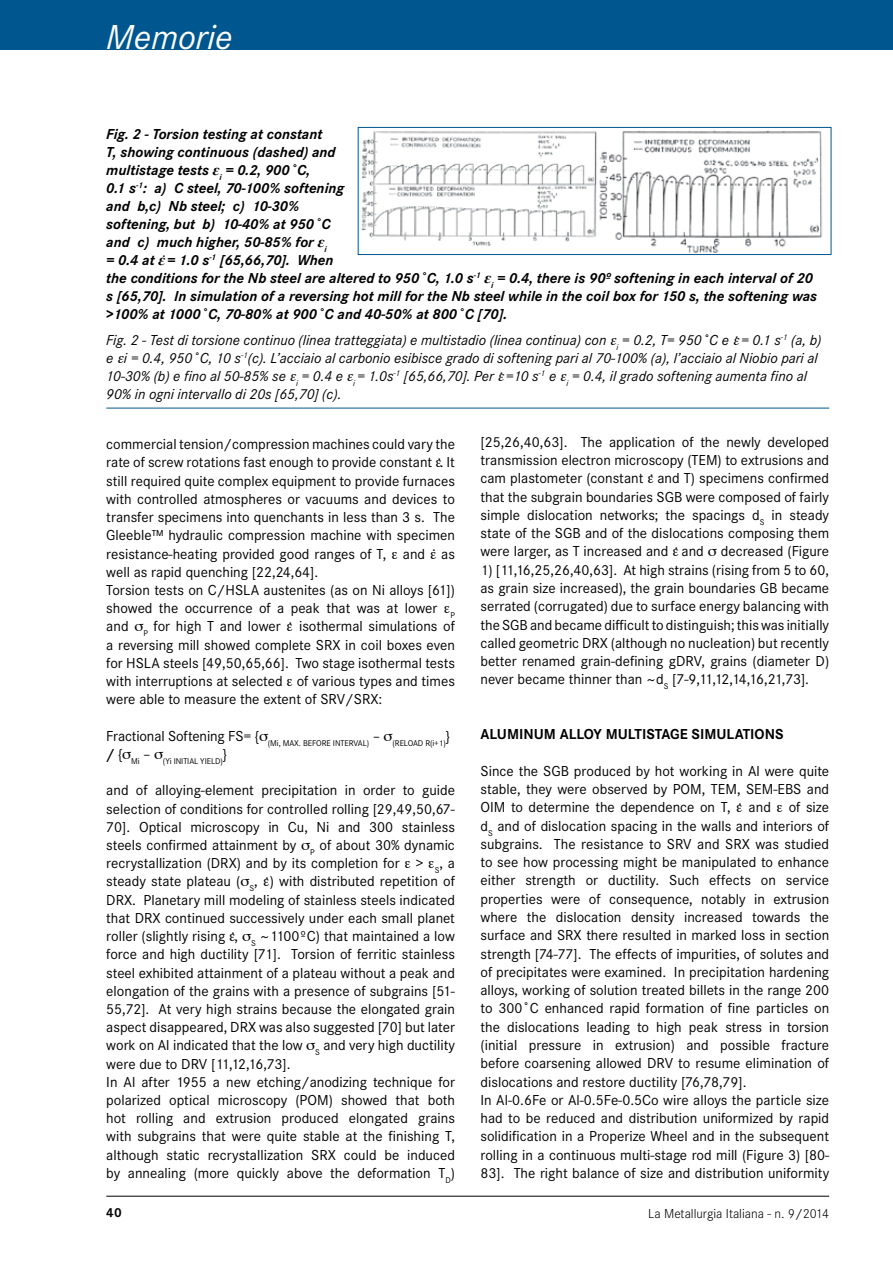
<style>
.page{position:relative;width:893px;height:1263px;background:#fff}
.page>*{position:absolute;margin:0;border:0;box-sizing:border-box;transform-origin:0 0}
.t1{font:italic 36px "Corporate S";color:#fff}
.t2{font:15px/18.1px "Corporate S";color:#000}
.t3{font:italic 700 15px/18px "Corporate S";color:#000}
.t4{font:italic 15px/18px "Corporate S";color:#000}
.t5{font:700 15px "Corporate S";color:#000}
.t6{font:300 13.5px "Corporate S";color:#000}
.t7{font:700 13.5px "Corporate S";color:#000}
.t8{font:8.7px/18.1px "Corporate S";letter-spacing:-.01em;color:#000}
.s1{font-family:"Times"}
</style>
<div class="page">
<div style="left:0;top:0;width:893px;height:50px;background:#00568e"></div>
<hr style="left:106px;top:1196px;width:723px;height:1px;background:#000">
<img style="left:361px;top:130px;width:462px;height:123px">
<div style="left:358px;top:127px;width:473px;height:128px;border:1px solid #00568e"></div>
<hr style="left:106px;top:408px;width:723px;height:1px;background:#00568e">
<h1 class="t1" style="left:106px;top:17px;width:128px">Memorie</h1>
<p class="t3" style="left:106px;top:125px;width:712px">Fig. 2 - Torsion testing at constant<br>T, showing continuous (dashed) and<br>multistage tests <span class="s1">ε</span><sub>i</sub> = 0.2, 900˚C,<br>0.1 s<sup>-1</sup>: a) C steel, 70-100% softening<br>and b,c) Nb steel; c) 10-30%<br>softening, but b) 10-40% at 950˚C<br>and c) much higher, 50-85% for <span class="s1">ε</span><sub>i<br></sub>= 0.4 at <span class="s1">ε</span> = 1.0 s<sup>-1</sup> [65,66,70]. When<br>the conditions for the Nb steel are altered to 950˚C, 1.0 s<sup>-1</sup> <span class="s1">ε</span><sub>i</sub> = 0.4, there is 90º softening in each interval of 20 s [65,70]. In simulation of a reversing hot mill for the Nb steel while in the coil box for 150 s, the softening was &gt;100% at 1000˚C, 70-80% at 900˚C and 40-50% at 800˚C [70].</p>
<p class="t4" style="left:106px;top:331px;width:717px">Fig. 2 - Test di torsione continuo (linea tratteggiata) e multistadio (linea continua) con <sub>i</sub> = 0.2, T= 950˚C e = 0.1 s<sup>-1</sup> (a, b) e i = 0.4, 950˚C, 10 s<sup>-1</sup>(c). L’acciaio al carbonio esibisce grado di softening pari al 70-100% (a), l’acciaio al Niobio pari al 10-30% (b) e fino al 50-85% se <sub>i</sub> = 0.4 e <sub>i</sub> = 1.0s<sup>-1</sup> [65,66,70]. Per =10 s<sup>-1</sup> e <sub>i</sub> = 0.4, il grado softening aumenta fino al 90% in ogni intervallo di 20s [65,70] (c).</p>
<p class="t2" style="left:106px;top:435px;width:350px">commercial tension/compression machines could vary the rate of screw rotations fast enough to provide constant . It still required quite complex equipment to provide furnaces with controlled atmospheres or vacuums and devices to transfer specimens into quenchants in less than 3 s. The Gleeble™ hydraulic compression machine with specimen resistance-heating provided good ranges of T, and as well as rapid quenching [22,24,64].<br>Torsion tests on C/HSLA austenites (as on Ni alloys [61]) showed the occurrence of a peak that was at lower <sub>P </sub>and ▲<sub>P</sub> for high T and lower isothermal simulations of a reversing mill showed complete SRX in coil boxes even for HSLA steels [49,50,65,66]. Two stage isothermal tests with interruptions at selected of various types and times were able to measure the extent of SRV/SRX:</p>
<p class="t8" style="left:106px;top:734px;width:345px"><sup>Fractional</sup> <sup>Softening</sup> <sup>FS=</sup> <sup>{</sup> (Mi, MAX. BEFORE INTERVAL) <sup>–</sup> (RELOAD R(i+1)<sup>} </sup><sup>/</sup> <sup>{</sup> Mi <sup>–</sup> (Yi INITIAL YIELD)<sup>}</sup></p>
<p class="t2" style="left:106px;top:781px;width:350px">and of alloying-element precipitation in order to guide selection of conditions for controlled rolling [29,49,50,67- 70]. Optical microscopy in Cu, Ni and 300 stainless steels confirmed attainment by ▲<sub>P</sub> of about 30% dynamic recrystallization (DRX) and by its completion for &gt; <sub>S</sub>, a steady state plateau (▲<sub>S</sub>, ) with distributed repetition of DRX. Planetary mill modeling of stainless steels indicated that DRX continued successively under each small planet roller (slightly rising , ▲<sub>S</sub> ~1100ºC) that maintained a low force and high ductility [71]. Torsion of ferritic stainless steel exhibited attainment of a plateau without a peak and elongation of the grains with a presence of subgrains [51- 55,72]. At very high strains because the elongated grain aspect disappeared, DRX was also suggested [70] but later work on Al indicated that the low ▲<sub>S</sub> and very high ductility were due to DRV [11,12,16,73].<br>In Al after 1955 a new etching/anodizing technique for polarized optical microscopy (POM) showed that both hot rolling and extrusion produced elongated grains with subgrains that were quite stable at the finishing T, although static recrystallization SRX could be induced by annealing (more quickly above the deformation T<sub>D</sub>)</p>
<p class="t2" style="left:480px;top:433px;width:350px;text-align:justify">[25,26,40,63]. The application of the newly developed transmission electron microscopy (TEM) to extrusions and cam plastometer (constant and T) specimens confirmed that the subgrain boundaries SGB were composed of fairly simple dislocation networks; the spacings d<sub>S</sub> in steady state of the SGB and of the dislocations composing them were larger, as T increased and and ▲ decreased (Figure</p>
<p class="t2" style="left:480px;top:561px;width:350px;text-align:justify">1) [11,16,25,26,40,63]. At high strains (rising from 5 to 60, as grain size increased), the grain boundaries GB became serrated (corrugated) due to surface energy balancing with the SGB and became difficult to distinguish; this was initially called geometric DRX (although no nucleation) but recently better renamed grain-defining gDRV, grains (diameter D) never became thinner than ~d<sub>S</sub> [7-9,11,12,14,16,21,73].</p>
<p class="t5" style="left:480px;top:726px;width:304px">ALUMINU M ALLOY MULTISTAGE SIMULATIONS</p>
<p class="t2" style="left:480px;top:762px;width:350px">Since the SGB produced by hot working in Al were quite stable, they were observed by POM, TEM, SEM-EBS and OIM to determine the dependence on T, and of size d<sub>S</sub> and of dislocation spacing in the walls and interiors of subgrains. The resistance to SRV and SRX was studied to see how processing might be manipulated to enhance either strength or ductility. Such effects on service properties were of consequence, notably in extrusion where the dislocation density increased towards the surface and SRX there resulted in marked loss in section strength [74-77]. The effects of impurities, of solutes and of precipitates were examined. In precipitation hardening alloys, working of solution treated billets in the range 200 to 300˚C enhanced rapid formation of fine particles on the dislocations leading to high peak stress in torsion (initial pressure in extrusion) and possible fracture before coarsening allowed DRV to resume elimination of dislocations and restore ductility [76,78,79].<br>In Al-0.6Fe or Al-0.5Fe-0.5Co wire alloys the particle size had to be reduced and distribution uniformized by rapid solidification in a Properize Wheel and in the subsequent rolling in a continuous multi-stage rod mill (Figure 3) [80- 83]. The right balance of size and distribution uniformity</p>
<p class="t7" style="left:106px;top:1205px;width:17px">40</p>
<p class="t6" style="left:648px;top:1206px;width:182px">La Metallurgia Italiana - n. 9/2014</p>
</div>
